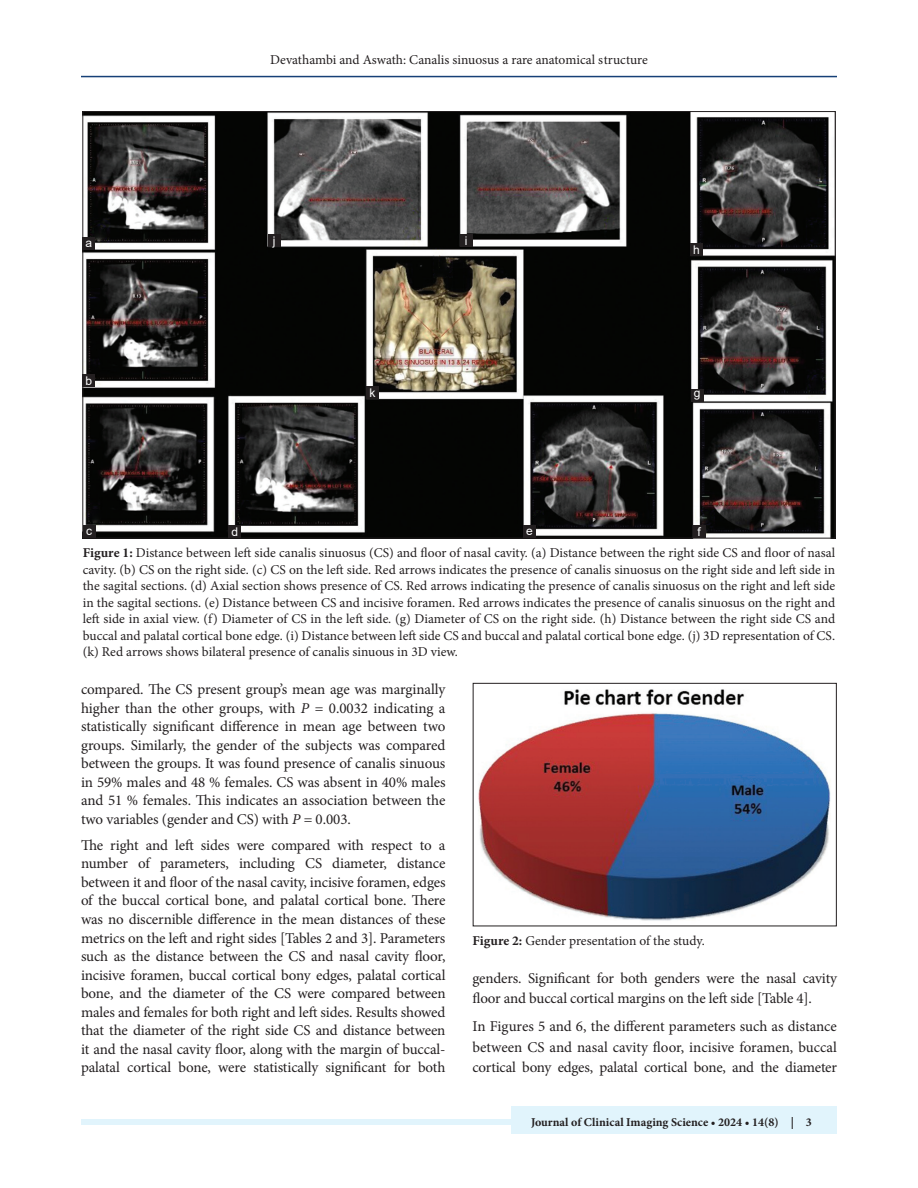
<style>
.page{position:relative;width:918px;height:1188px;background:#fff}
.page>*{position:absolute;margin:0;border:0;box-sizing:border-box;transform-origin:0 0}
.TX{font:15px/18.6px "Minion Pro";letter-spacing:-.01em;color:#231f20;text-align:justify}
.FGC{font:13.5px/16.5px "Minion Pro";color:#231f20;text-align:justify}
.JF{font:700 12px "Minion Pro";color:#231f20}
.LABEL{font:12px "Arial";color:#fff}
.s1{font-weight:700}
.s2{font-style:italic}
</style>
<div class="page">
<div style="left:81px;top:1119px;width:756px;height:6px;background:#e1f4fc"></div>
<div style="left:512px;top:1106px;width:325px;height:28px;background:#e1f4fc"></div>
<hr style="left:81px;top:76px;width:756px;height:1px;background:#164077">
<img style="left:478px;top:689px;width:353px;height:232px">
<div style="left:473px;top:683px;width:364px;height:243px;border:1px solid #231f20"></div>
<img style="left:85px;top:113px;width:748px;height:423px">
<div style="left:229px;top:526px;width:12px;height:12px;background:#231f20"></div>
<div style="left:690px;top:243px;width:13px;height:13px;background:#231f20"></div>
<div style="left:460px;top:234px;width:13px;height:13px;background:#231f20"></div>
<div style="left:268px;top:234px;width:12px;height:13px;background:#231f20"></div>
<div style="left:366px;top:386px;width:13px;height:13px;background:#231f20"></div>
<div style="left:83px;top:526px;width:13px;height:12px;background:#231f20"></div>
<div style="left:691px;top:389px;width:13px;height:13px;background:#231f20"></div>
<div style="left:83px;top:374px;width:12px;height:13px;background:#231f20"></div>
<div style="left:693px;top:526px;width:12px;height:12px;background:#231f20"></div>
<div style="left:83px;top:237px;width:12px;height:13px;background:#231f20"></div>
<div style="left:523px;top:526px;width:13px;height:12px;background:#231f20"></div>
<p class="LABEL" style="left:86px;top:234px;width:8px">a</p>
<p class="LABEL" style="left:86px;top:373px;width:8px">b</p>
<p class="LABEL" style="left:86px;top:523px;width:7px">c</p>
<p class="FGC" style="left:270px;top:51px;width:379px">Devathambi and Aswath: Canalis sinuosus a rare anatomical structure</p>
<p class="LABEL" style="left:273px;top:232px;width:4px">j</p>
<p class="LABEL" style="left:465px;top:232px;width:4px">i</p>
<p class="LABEL" style="left:232px;top:524px;width:8px">d</p>
<p class="LABEL" style="left:370px;top:384px;width:7px">k</p>
<p class="LABEL" style="left:526px;top:523px;width:8px">e</p>
<p class="LABEL" style="left:693px;top:241px;width:8px">h</p>
<p class="LABEL" style="left:694px;top:385px;width:8px">g</p>
<p class="LABEL" style="left:697px;top:524px;width:5px">f</p>
<p class="FGC" style="left:83px;top:545px;width:754px"><span class="s1">Figure 1:</span> Distance between left side canalis sinuosus (CS) and floor of nasal cavity. (a) Distance between the right side CS and floor of nasal cavity. (b) CS on the right side. (c) CS on the left side. Red arrows indicates the presence of canalis sinuosus on the right side and left side in the sagital sections. (d) Axial section shows presence of CS. Red arrows indicating the presence of canalis sinuosus on the right and left side in the sagital sections. (e) Distance between CS and incisive foramen. Red arrows indicates the presence of canalis sinuosus on the right and left side in axial view. (f) Diameter of CS in the left side. (g) Diameter of CS on the right side. (h) Distance between the right side CS and buccal and palatal cortical bone edge. (i) Distance between left side CS and buccal and palatal cortical bone edge. (j) 3D representation of CS. (k) Red arrows shows bilateral presence of canalis sinuous in 3D view.</p>
<p class="TX" style="left:81px;top:680px;width:366px">compared. The CS present group’s mean age was marginally higher than the other groups, with <span class="s2">P</span> = 0.0032 indicating a statistically significant difference in mean age between two groups. Similarly, the gender of the subjects was compared between the groups. It was found presence of canalis sinuous in 59% males and 48 % females. CS was absent in 40% males and 51 % females. This indicates an association between the two variables (gender and CS) with <span class="s2">P</span> = 0.003.</p>
<p class="TX" style="left:81px;top:836px;width:366px">The right and left sides were compared with respect to a number of parameters, including CS diameter, distance between it and floor of the nasal cavity, incisive foramen, edges of the buccal cortical bone, and palatal cortical bone. There was no discernible difference in the mean distances of these metrics on the left and right sides [Tables 2 and 3]. Parameters such as the distance between the CS and nasal cavity floor, incisive foramen, buccal cortical bony edges, palatal cortical bone, and the diameter of the CS were compared between males and females for both right and left sides. Results showed that the diameter of the right side CS and distance between it and the nasal cavity floor, along with the margin of buccal&shy;palatal cortical bone, were statistically significant for both</p>
<p class="FGC" style="left:472px;top:932px;width:234px"><span class="s1">Figure 2:</span> Gender presentation of the study.</p>
<p class="TX" style="left:472px;top:968px;width:366px;line-height:20.5px">genders. Significant for both genders were the nasal cavity floor and buccal cortical margins on the left side [Table 4].</p>
<p class="TX" style="left:472px;top:1016px;width:366px;line-height:20.5px">In Figures 5 and 6, the different parameters such as distance between CS and nasal cavity floor, incisive foramen, buccal cortical bony edges, palatal cortical bone, and the diameter</p>
<p class="JF" style="left:531px;top:1113px;width:282px">Journal of Clinical Imaging Science • 2024 • 14(8) | 3</p>
</div>
